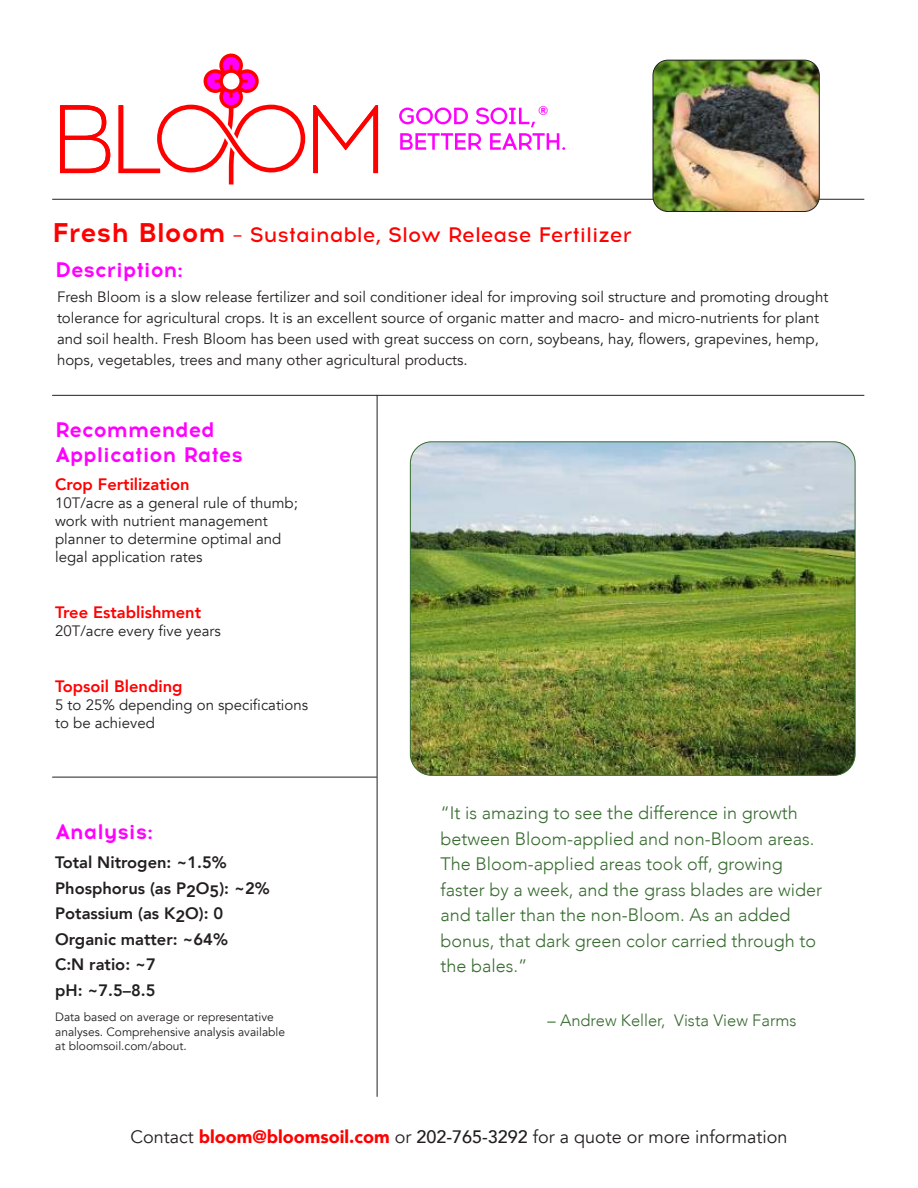
<style>
.page{position:relative;width:918px;height:1188px;background:#fff}
.page>*{position:absolute;margin:0;border:0;box-sizing:border-box;transform-origin:0 0}
.t1{font:500 21px/35.2px "Acrom";color:#f00}
.t2{font:700 21px/25.2px "Acrom";color:#f0f}
.t3{font:500 19.35px "Avenir Next";color:#f0f}
.t4{font:300 18px/25.5px "Avenir";color:#376b2f}
.t5{font:18px "Avenir";color:#231f20}
.t6{font:800 16.5px/25.5px "Avenir";color:#231f20}
.t7{font:800 16.5px "Avenir";color:#f00}
.t8{font:300 16.5px "Avenir";color:#376b2f}
.t9{font:15px/18px "Avenir";color:#231f20}
.t10{font:12px/14.4px "Avenir";color:#231f20}
.s1{font-weight:700;font-size:27px}
.s2{font-weight:700;color:#f0f}
.s3{font-weight:900;color:#f00}
.s4{font-weight:500}
</style>
<div class="page">
<svg style="left:399px;top:108px;width:69px;height:16px"></svg>
<svg style="left:476px;top:108px;width:59px;height:19px"></svg>
<svg style="left:400px;top:133px;width:81px;height:17px"></svg>
<svg style="left:490px;top:133px;width:75px;height:17px"></svg>
<svg style="left:60px;top:105px;width:50px;height:68px"></svg>
<svg style="left:313px;top:105px;width:65px;height:68px"></svg>
<svg style="left:119px;top:54px;width:186px;height:130px"></svg>
<hr style="left:53px;top:199px;width:811px;height:1px;background:#231f20">
<hr style="left:53px;top:395px;width:811px;height:1px;background:#231f20">
<hr style="left:53px;top:777px;width:324px;height:1px;background:#231f20">
<hr style="left:377px;top:395px;width:1px;height:702px;background:#231f20">
<img style="left:653px;top:60px;width:166px;height:151px">
<div style="left:653px;top:60px;width:166px;height:152px;border:1px solid #231f20;border-radius:15px"></div>
<img style="left:410px;top:442px;width:445px;height:332px">
<p class="t3" style="left:538px;top:102px;width:13px">®</p>
<h1 class="t1" style="left:52px;top:218px;width:581px"><span class="s1">Fresh Bloom</span> – Sustainable, Slow Release Fertilizer<br><span class="s2">Description:</span></h1>
<p class="t9" style="left:57px;top:288px;width:773px;line-height:21px">Fresh Bloom is a slow release fertilizer and soil conditioner ideal for improving soil structure and promoting drought tolerance for agricultural crops. It is an excellent source of organic matter and macro- and micro-nutrients for plant and soil health. Fresh Bloom has been used with great success on corn, soybeans, hay, flowers, grapevines, hemp, hops, vegetables, trees and many other agricultural products.</p>
<h1 class="t2" style="left:55px;top:419px;width:189px">Recommended<br>Application Rates</h1>
<p class="t7" style="left:55px;top:477px;width:136px">Crop Fertilization</p>
<p class="t9" style="left:55px;top:495px;width:244px">10T/acre as a general rule of thumb; work with nutrient management planner to determine optimal and legal application rates</p>
<p class="t7" style="left:55px;top:605px;width:148px">Tree Establishment</p>
<p class="t9" style="left:55px;top:622px;width:167px">20T/acre every five years</p>
<p class="t7" style="left:55px;top:679px;width:129px">Topsoil Blending</p>
<p class="t9" style="left:55px;top:696px;width:255px">5 to 25% depending on specifications to be achieved</p>
<h1 class="t2" style="left:55px;top:821px;width:99px">Analysis:</h1>
<p class="t6" style="left:55px;top:851px;width:216px">Total Nitrogen: ~1.5%<br>Phosphorus (as P2O5): ~2%<br>Potassium (as K2O): 0<br>Organic matter: ~64%<br>C:N ratio: ~7<br>pH: ~7.5–8.5</p>
<p class="t10" style="left:55px;top:1011px;width:232px">Data based on average or representative analyses. Comprehensive analysis available at bloomsoil.com/about.</p>
<p class="t4" style="left:441px;top:802px;width:383px">“It is amazing to see the difference in growth between Bloom-applied and non-Bloom areas.<br>The Bloom-applied areas took off, growing faster by a week, and the grass blades are wider and taller than the non-Bloom. As an added bonus, that dark green color carried through to the bales.”</p>
<p class="t8" style="left:548px;top:1013px;width:251px">– Andrew Keller, Vista View Farms</p>
<p class="t5" style="left:130px;top:1129px;width:659px">Contact <span class="s3">bloom@bloomsoil.com</span> or <span class="s4">202-765-3292</span> for a quote or more information</p>
</div>
